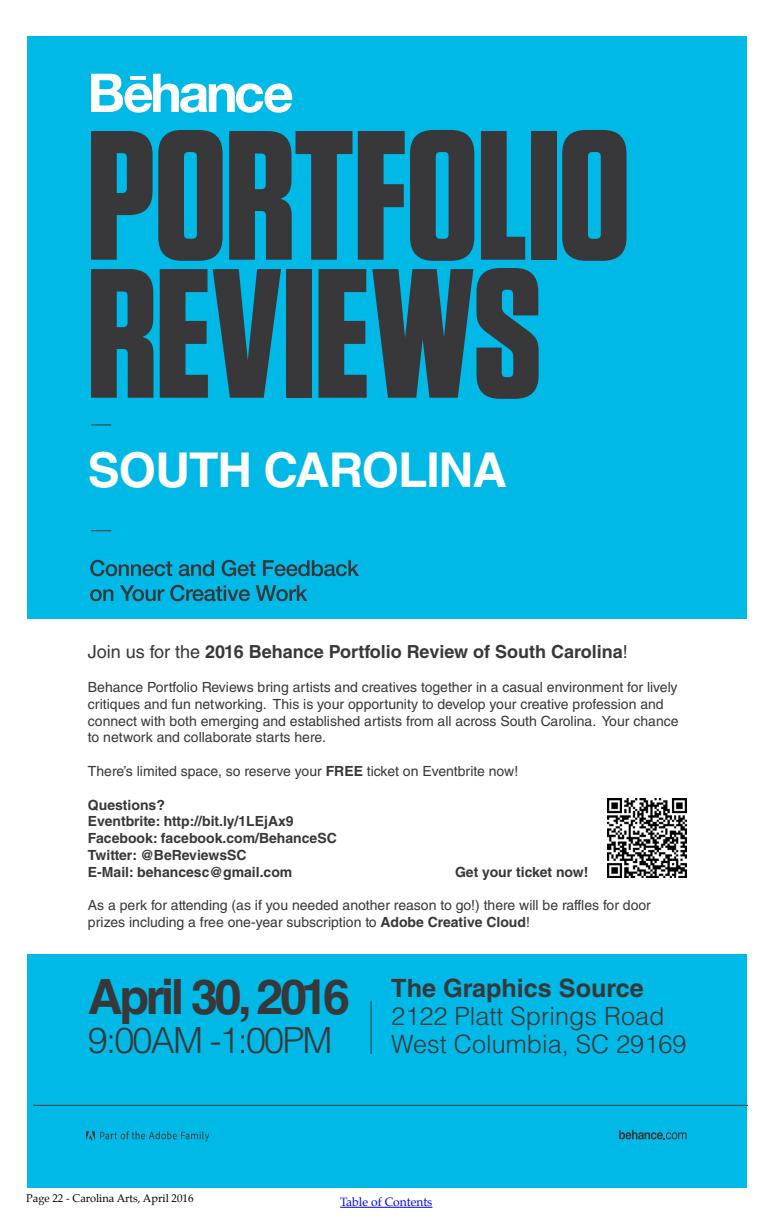
<style>
.page{position:relative;width:774px;height:1224px;background:#fff}
.page>*{position:absolute;margin:0;border:0;box-sizing:border-box;transform-origin:0 0}
.t1{font:700 48.6px "Helvetica LT Std";letter-spacing:-.07em;color:#383739}
.t2{font:700 48px "Helvetica LT Std";letter-spacing:-.02em;color:#fff}
.t3{font:300 36px "Helvetica LT Std";letter-spacing:-.05em;color:#383739}
.t4{font:300 25.2px/27.9px "Helvetica LT Std";color:#383739}
.t5{font:700 25.2px "Helvetica LT Std";color:#383739}
.t6{font:700 18px "Helvetica LT Std";color:#383739}
.t7{font:14px/16.8px "Helvetica LT Std";color:#383739}
.t8{font:700 14px/16.8px "Helvetica LT Std";color:#383739}
.t9{font:12px "Palatino";color:#00f}
.t10{font:11px "Palatino";color:#000}
.s1{font-weight:400}
.s2{font-weight:700}
</style>
<div class="page">
<hr style="left:340px;top:1207px;width:92px;height:1px;background:#00f">
<div style="left:27px;top:36px;width:720px;height:583px;background:#00b9e6"></div>
<svg style="left:91px;top:425px;width:20px;height:1px"></svg>
<svg style="left:91px;top:531px;width:20px;height:1px"></svg>
<svg style="left:90px;top:560px;width:82px;height:16px"></svg>
<svg style="left:179px;top:560px;width:35px;height:16px"></svg>
<svg style="left:222px;top:560px;width:34px;height:16px"></svg>
<svg style="left:263px;top:560px;width:96px;height:16px"></svg>
<svg style="left:90px;top:589px;width:23px;height:12px"></svg>
<svg style="left:120px;top:585px;width:44px;height:16px"></svg>
<svg style="left:170px;top:585px;width:80px;height:16px"></svg>
<svg style="left:256px;top:585px;width:51px;height:16px"></svg>
<svg style="left:91px;top:130px;width:132px;height:131px"></svg>
<svg style="left:229px;top:130px;width:245px;height:131px"></svg>
<svg style="left:481px;top:131px;width:44px;height:129px"></svg>
<div style="left:531px;top:131px;width:26px;height:129px;background:#383739"></div>
<svg style="left:562px;top:130px;width:65px;height:131px"></svg>
<svg style="left:91px;top:269px;width:63px;height:129px;background:#2f4a52"></svg>
<svg style="left:160px;top:269px;width:121px;height:129px"></svg>
<div style="left:286px;top:269px;width:26px;height:129px;background:#383739"></div>
<svg style="left:319px;top:268px;width:220px;height:131px"></svg>
<svg style="left:91px;top:74px;width:201px;height:39px"></svg>
<div style="left:27px;top:954px;width:720px;height:234px;background:#00b9e6"></div>
<hr style="left:371px;top:1001px;width:1px;height:53px;background:#383739">
<hr style="left:33px;top:1105px;width:714px;height:1px;background:#383739">
<svg style="left:619px;top:1130px;width:68px;height:9px"></svg>
<svg style="left:86px;top:1131px;width:123px;height:11px"></svg>
<img style="left:607px;top:798px;width:80px;height:79px">
<h2 class="t2" style="left:88px;top:441px;width:421px">SOUTH CAROLINA</h2>
<p class="t6" style="left:88px;top:641px;width:541px"><span class="s1">Join us for the</span> 2016 Behance Portfolio Review of South Carolina<span class="s1">!</span></p>
<p class="t7" style="left:88px;top:679px;width:592px">Behance Portfolio Reviews bring artists and creatives together in a casual environment for lively critiques and fun networking. This is your opportunity to develop your creative profession and connect with both emerging and established artists from all across South Carolina. Your chance to network and collaborate starts here.</p>
<p class="t7" style="left:88px;top:763px;width:432px">There’s limited space, so reserve your <span class="s2">FREE</span> ticket on Eventbrite now!</p>
<p class="t8" style="left:88px;top:796px;width:250px">Questions?<br>Eventbrite: http://bit.ly/1LEjAx9<br>Facebook: facebook.com/BehanceSC<br>Twitter: @BeReviewsSC<br>E-Mail: behancesc@gmail.com</p>
<p class="t7" style="left:88px;top:897px;width:565px">As a perk for attending (as if you needed another reason to go!) there will be raffles for door prizes including a free one-year subscription to <span class="s2">Adobe Creative Cloud</span>!</p>
<p class="t8" style="left:455px;top:864px;width:135px">Get your ticket now!</p>
<h1 class="t1" style="left:88px;top:968px;width:264px">April 30, 2016</h1>
<h3 class="t3" style="left:88px;top:1018px;width:246px">9:00AM -1:00PM</h3>
<h3 class="t5" style="left:391px;top:973px;width:254px">The Graphics Source</h3>
<h3 class="t4" style="left:391px;top:1002px;width:297px">2122 Platt Springs Road<br>West Columbia, SC 29169</h3>
<p class="t10" style="left:26px;top:1189px;width:169px">Page 22 - Carolina Arts, April 2016</p>
<p class="t9" style="left:340px;top:1192px;width:94px">Table of Contents</p>
</div>
